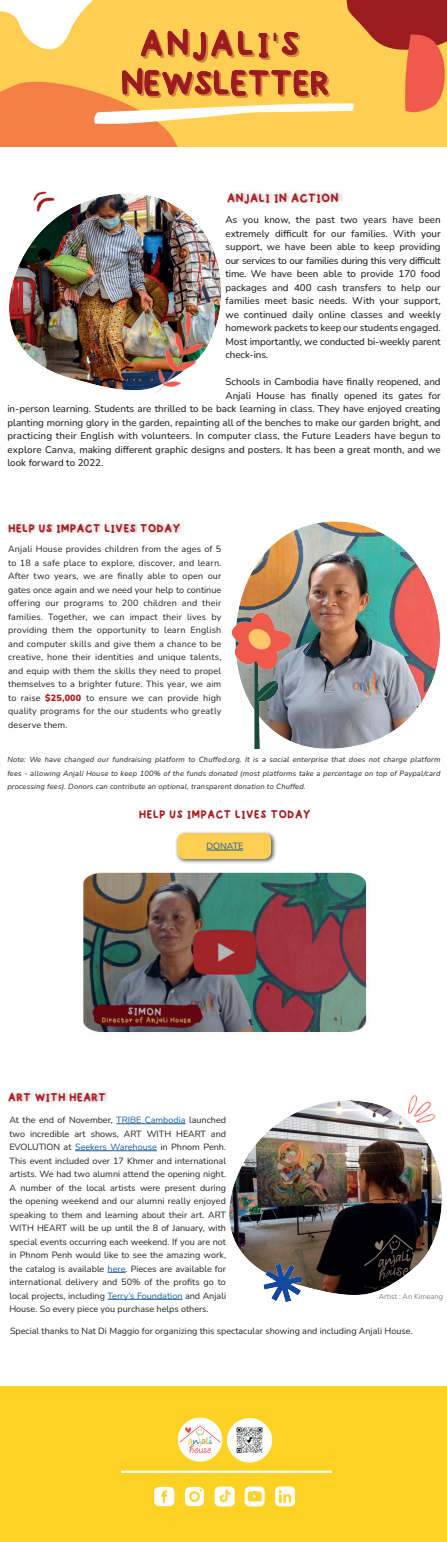
<style>
.page{position:relative;width:447px;height:1542px;background:#fff}
.page>*{position:absolute;margin:0;border:0;box-sizing:border-box;transform-origin:0 0}
.t1{font:15.75px "Winkle";color:#a81d21}
.t2{font:15px "Winkle";color:#a81d21}
.t3{font:500 9.75px/13.5px "Nunito";color:#231f20;text-align:justify}
.t4{font:500 9.75px "Nunito";letter-spacing:.02em;color:#231f20}
.t5{font:200 9px/13.5px "Nunito";color:#231f20;text-align:justify}
.t6{font:200 9px "Nunito";color:#175d9e}
.t7{font:italic 200 7.5px/13.5px "Nunito";letter-spacing:.02em;color:#231f20;text-align:justify}
.t8{font:200 7.5px "Nunito";color:#616164}
.s1{color:#ae1e22}
.s2{color:#175d9e}
</style>
<div class="page">
<div style="left:7px;top:520px;width:178px;height:17px;background:#231f20;opacity:.32"></div>
<img style="left:241px;top:521px;width:199px;height:228px">
<img style="left:83px;top:872px;width:284px;height:161px">
<div style="left:226px;top:189px;width:118px;height:18px;background:#231f20;opacity:.29"></div>
<div style="left:175px;top:830px;width:101px;height:34px;background:#231f20;opacity:.75"></div>
<div style="left:177px;top:833px;width:94px;height:26px;background:#fecf51;border-radius:7px"></div>
<hr style="left:206px;top:849px;width:37px;height:1px;background:#175d9e">
<div style="left:0;top:1386px;width:446px;height:155px;background:#fed222"></div>
<img style="left:177px;top:1417px;width:43px;height:45px">
<img style="left:220px;top:1418px;width:53px;height:45px">
<img style="left:154px;top:1486px;width:20px;height:21px">
<img style="left:184px;top:1486px;width:20px;height:21px">
<img style="left:275px;top:1486px;width:20px;height:21px">
<img style="left:244px;top:1486px;width:20px;height:21px">
<img style="left:214px;top:1486px;width:21px;height:21px">
<hr style="left:121px;top:1470px;width:210px;height:2px;background:#fff">
<img style="left:0;top:0;width:446px;height:147px">
<img style="left:232px;top:599px;width:71px;height:150px">
<img style="left:9px;top:193px;width:212px;height:198px">
<img style="left:138px;top:307px;width:83px;height:88px">
<img style="left:16px;top:191px;width:54px;height:39px">
<img style="left:229px;top:1100px;width:213px;height:195px">
<div style="left:7px;top:1089px;width:104px;height:17px;background:#231f20;opacity:.32"></div>
<hr style="left:116px;top:1123px;width:69px;height:1px;background:#175d9e">
<hr style="left:75px;top:1150px;width:82px;height:1px;background:#175d9e">
<svg style="left:107px;top:1271px;width:18px;height:1px"></svg>
<hr style="left:107px;top:1298px;width:75px;height:1px;background:#175d9e">
<img style="left:255px;top:1256px;width:51px;height:46px">
<img style="left:384px;top:1095px;width:57px;height:48px">
<h1 class="t1" style="left:227px;top:189px;width:113px">ANJALI IN ACTION</h1>
<p class="t3" style="left:225px;top:213px;width:216px">As you know, the past two years have been extremely difficult for our families. With your support, we have been able to keep providing our services to our families during this very difficult time. We have been able to provide 170 food packages and 400 cash transfers to help our families meet basic needs. With your support, we continued daily online classes and weekly homework packets to keep our students engaged.<br>Most importantly, we conducted bi-weekly parent check-ins.</p>
<p class="t3" style="left:225px;top:375px;width:216px">Schools in Cambodia have finally reopened, and</p>
<p class="t3" style="left:225px;top:388px;width:216px">Anjali House has finally opened its gates for</p>
<p class="t3" style="left:7px;top:402px;width:434px">in-person learning. Students are thrilled to be back learning in class. They have enjoyed creating</p>
<p class="t3" style="left:7px;top:415px;width:434px">planting morning glory in the garden, repainting all of the benches to make our garden bright, and</p>
<p class="t4" style="left:7px;top:429px;width:434px">practicing their English with volunteers. In computer class, the Future Leaders have begun to</p>
<p class="t3" style="left:7px;top:442px;width:434px">explore Canva, making different graphic designs and posters. It has been a great month, and we</p>
<p class="t3" style="left:7px;top:456px;width:97px">look forward to 2022.</p>
<h2 class="t2" style="left:8px;top:520px;width:173px">HELP US IMPACT LIVES TODAY</h2>
<p class="t5" style="left:8px;top:542px;width:215px">Anjali House provides children from the ages of 5 to 18 a safe place to explore, discover, and learn.<br>After two years, we are finally able to open our gates once again and we need your help to continue offering our programs to 200 children and their families. Together, we can impact their lives by providing them the opportunity to learn English and computer skills and give them a chance to be creative, hone their identities and unique talents, and equip with them the skills they need to propel themselves to a brighter future. This year, we aim to raise <span class="s1">$25,000</span> to ensure we can provide high quality programs for the our students who greatly deserve them.</p>
<p class="t7" style="left:7px;top:752px;width:434px">Note: We have changed our fundraising platform to Chuffed.org. It is a social enterprise that does not charge platform fees - allowing Anjali House to keep 100% of the funds donated (most platforms take a percentage on top of Paypal/card processing fees). Donors can contribute an optional, transparent donation to Chuffed.</p>
<h2 class="t2" style="left:139px;top:806px;width:173px">HELP US IMPACT LIVES TODAY</h2>
<p class="t6" style="left:206px;top:840px;width:38px">DONATE</p>
<h2 class="t2" style="left:8px;top:1089px;width:100px">ART WITH HEART</h2>
<p class="t5" style="left:9px;top:1112px;width:218px">At the end of November, <span class="s2">TRIBE Cambodia</span> launched two incredible art shows, ART WITH HEART and EVOLUTION at <span class="s2">Seekers Warehouse</span> in Phnom Penh.<br>This event included over 17 Khmer and international artists. We had two alumni attend the opening night.<br>A number of the local artists were present during the opening weekend and our alumni really enjoyed speaking to them and learning about their art. ART WITH HEART will be up until the 8 of January, with special events occurring each weekend. If you are not in Phnom Penh would like to see the amazing work, the catalog is available <span class="s2">here</span>. Pieces are available for international delivery and 50% of the profits go to local projects, including <span class="s2">Terry’s Foundation</span> and Anjali House. So every piece you purchase helps others.</p>
<p class="t8" style="left:378px;top:1291px;width:66px">Artist : An Kimeang</p>
<p class="t5" style="left:10px;top:1323px;width:404px">Special thanks to Nat Di Maggio for organizing this spectacular showing and including Anjali House.</p>
</div>
